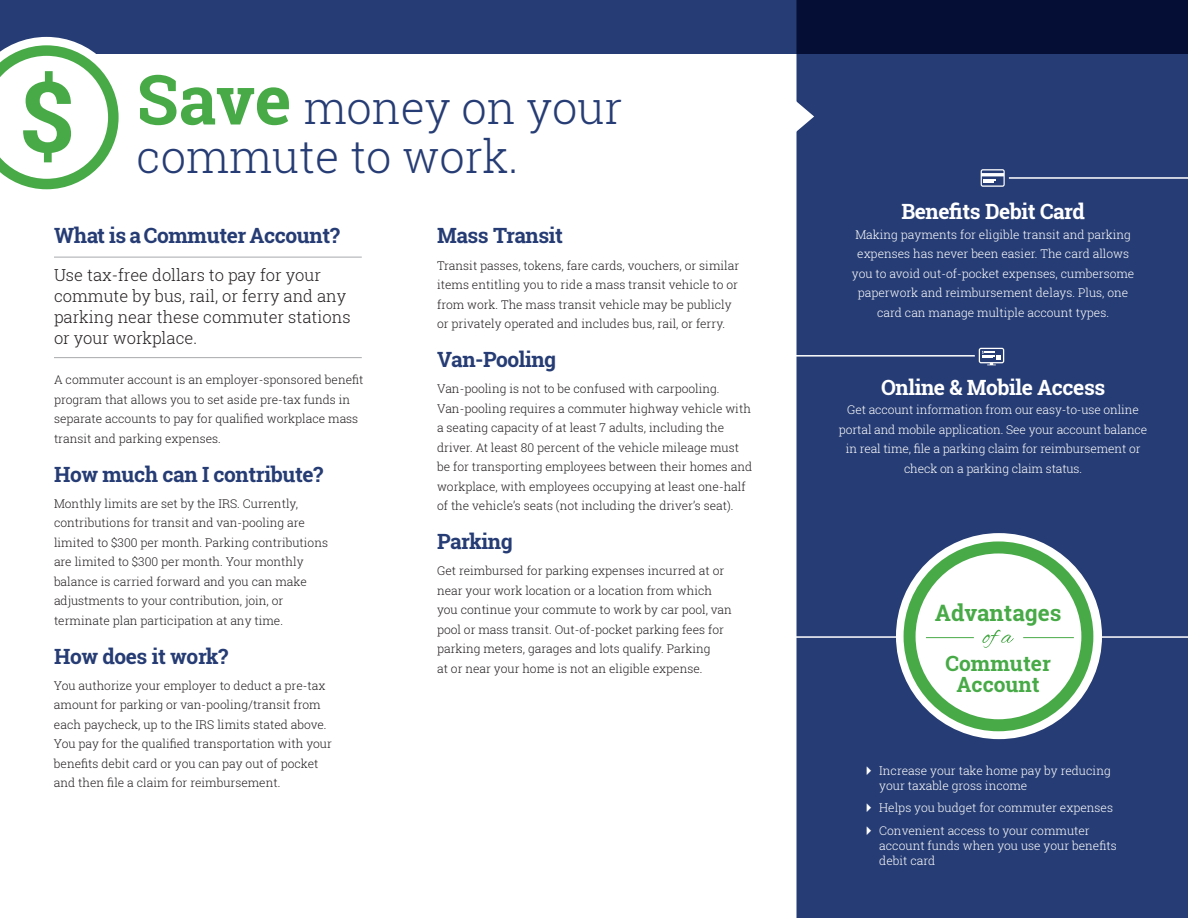
<style>
.page{position:relative;width:1188px;height:918px;background:#fff}
.page>*{position:absolute;margin:0;border:0;box-sizing:border-box;transform-origin:0 0}
.t1{font:300 45px/48.2px "Roboto Slab";color:#263c74}
.t2{font:700 22.65px "Roboto Slab";color:#47aa47}
.t3{font:700 21px "Roboto Slab";letter-spacing:-.02em;color:#263c74}
.t4{font:700 21px "Roboto Slab";letter-spacing:-.02em;color:#fff}
.t5{font:700 21px/21px "Roboto Slab";color:#47aa47;text-align:center}
.t6{font:300 16.5px/21px "Roboto Slab";color:#231f20}
.t7{font:300 12px/19.5px "Roboto Slab";color:#231f20}
.t8{font:300 12px/19.5px "Roboto Slab";color:#fff}
.s1{font-weight:700;font-size:69px;color:#47aa47}
</style>
<div class="page">
<div style="left:796px;top:54px;width:392px;height:864px;background:#263c74"></div>
<hr style="left:784px;top:636px;width:404px;height:2px;background:#fff">
<hr style="left:1009px;top:177px;width:179px;height:2px;background:#fff">
<hr style="left:54px;top:257px;width:308px;height:1px;background:#a7a9ac">
<hr style="left:54px;top:357px;width:308px;height:1px;background:#a7a9ac">
<svg style="left:981px;top:169px;width:24px;height:18px"></svg>
<hr style="left:787px;top:355px;width:193px;height:2px;background:#fff">
<svg style="left:975px;top:340px;width:30px;height:30px"></svg>
<svg style="left:979px;top:348px;width:25px;height:17px"></svg>
<svg style="left:0;top:0;width:1188px;height:54px;background:#1a2c5e"></svg>
<svg style="left:796px;top:79px;width:18px;height:76px"></svg>
<svg style="left:0;top:37px;width:127px;height:153px"></svg>
<div style="left:896px;top:533px;width:206px;height:206px;background:#fff;border-radius:50%"></div>
<div style="left:904px;top:541px;width:189px;height:190px;border:12px solid #47aa47;border-radius:50%"></div>
<hr style="left:1023px;top:637px;width:51px;height:1px;background:#47aa47">
<hr style="left:926px;top:637px;width:48px;height:1px;background:#47aa47">
<svg style="left:982px;top:630px;width:32px;height:18px"></svg>
<svg style="left:867px;top:766px;width:4px;height:9px"></svg>
<svg style="left:867px;top:804px;width:4px;height:8px"></svg>
<svg style="left:867px;top:826px;width:4px;height:9px"></svg>
<h1 class="t1" style="left:137px;top:83px;width:488px"><span class="s1">Save</span> money on your commute to work.</h1>
<h3 class="t3" style="left:54px;top:221px;width:287px">What is a Commuter Account?</h3>
<h3 class="t6" style="left:54px;top:264px;width:298px">Use tax-free dollars to pay for your commute by bus, rail, or ferry and any parking near these commuter stations or your workplace.</h3>
<p class="t7" style="left:54px;top:370px;width:311px">A commuter account is an employer-sponsored benefit program that allows you to set aside pre-tax funds in separate accounts to pay for qualified workplace mass transit and parking expenses.</p>
<h3 class="t3" style="left:54px;top:460px;width:271px">How much can I contribute?</h3>
<p class="t7" style="left:54px;top:494px;width:276px">Monthly limits are set by the IRS. Currently, contributions for transit and van-pooling are limited to $300 per month. Parking contributions are limited to $300 per month. Your monthly balance is carried forward and you can make adjustments to your contribution, join, or terminate plan participation at any time.</p>
<h3 class="t3" style="left:54px;top:642px;width:176px">How does it work?</h3>
<p class="t7" style="left:54px;top:675px;width:279px">You authorize your employer to deduct a pre-tax amount for parking or van-pooling/transit from each paycheck, up to the IRS limits stated above.<br>You pay for the qualified transportation with your benefits debit card or you can pay out of pocket and then file a claim for reimbursement.</p>
<h3 class="t3" style="left:437px;top:221px;width:127px">Mass Transit</h3>
<p class="t7" style="left:437px;top:255px;width:304px">Transit passes, tokens, fare cards, vouchers, or similar items entitling you to ride a mass transit vehicle to or from work. The mass transit vehicle may be publicly or privately operated and includes bus, rail, or ferry.</p>
<h3 class="t3" style="left:437px;top:345px;width:121px">Van-Pooling</h3>
<p class="t7" style="left:437px;top:379px;width:317px">Van-pooling is not to be confused with carpooling.<br>Van-pooling requires a commuter highway vehicle with a seating capacity of at least 7 adults, including the driver. At least 80 percent of the vehicle mileage must be for transporting employees between their homes and workplace, with employees occupying at least one-half of the vehicle’s seats (not including the driver’s seat).</p>
<h3 class="t3" style="left:437px;top:527px;width:77px">Parking</h3>
<p class="t7" style="left:437px;top:561px;width:296px">Get reimbursed for parking expenses incurred at or near your work location or a location from which you continue your commute to work by car pool, van pool or mass transit. Out-of-pocket parking fees for parking meters, garages and lots qualify. Parking<br>at or near your home is not an eligible expense.</p>
<h3 class="t4" style="left:901px;top:197px;width:185px">Benefits Debit Card</h3>
<p class="t8" style="left:852px;top:224px;width:284px;text-align:center">Making payments for eligible transit and parking expenses has never been easier. The card allows you to avoid out-of-pocket expenses, cumbersome paperwork and reimbursement delays. Plus, one card can manage multiple account types.</p>
<h3 class="t4" style="left:881px;top:373px;width:226px">Online &amp; Mobile Access</h3>
<p class="t8" style="left:839px;top:400px;width:310px;text-align:center">Get account information from our easy-to-use online portal and mobile application. See your account balance in real time, file a parking claim for reimbursement or check on a parking claim status.</p>
<h2 class="t2" style="left:935px;top:597px;width:128px">Advantages</h2>
<h3 class="t5" style="left:945px;top:652px;width:107px">Commuter<br>Account</h3>
<p class="t8" style="left:879px;top:763px;width:233px;line-height:15px">Increase your take home pay by reducing your taxable gross income</p>
<p class="t8" style="left:879px;top:796px;width:235px;line-height:22.5px">Helps you budget for commuter expenses<br>Convenient access to your commuter</p>
<p class="t8" style="left:879px;top:838px;width:239px;line-height:15px">account funds when you use your benefits debit card</p>
</div>
